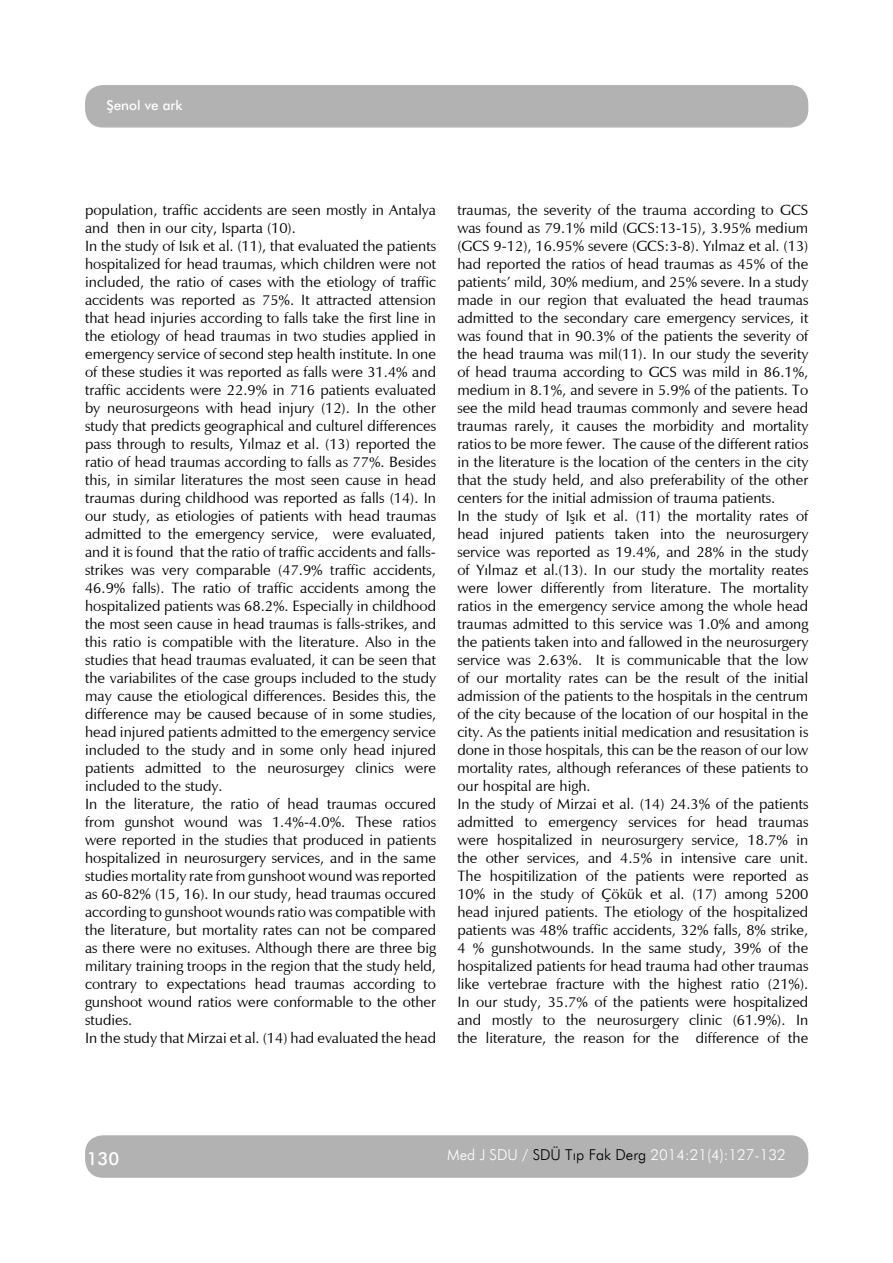
<style>
.page{position:relative;width:893px;height:1263px;background:#fff}
.page>*{position:absolute;margin:0;border:0;box-sizing:border-box;transform-origin:0 0}
.t1{font:500 18px "Futura BT";color:#fff}
.t2{font:15px/18px "Zapf Humanist 601 BT";color:#000}
.t3{font:300 15px "Futura BT";color:#fff}
.t4{font:500 13.5px "Futura BT";color:#fff}
.s1{color:#000}
</style>
<div class="page">
<div style="left:85px;top:85px;width:723px;height:43px;background:#b2b2b2;border-radius:18px"></div>
<div style="left:85px;top:1135px;width:723px;height:43px;background:#b2b2b2;border-radius:18px"></div>
<p class="t4" style="left:106px;top:97px;width:78px">Şenol ve ark</p>
<p class="t2" style="left:85px;top:201px;width:352px">population, traffic accidents are seen mostly in Antalya and then in our city, Isparta (10).<br>In the study of Isık et al. (11), that evaluated the patients hospitalized for head traumas, which children were not included, the ratio of cases with the etiology of traffic accidents was reported as 75%. It attracted attension that head injuries according to falls take the first line in the etiology of head traumas in two studies applied in emergency service of second step health institute. In one of these studies it was reported as falls were 31.4% and traffic accidents were 22.9% in 716 patients evaluated by neurosurgeons with head injury (12). In the other study that predicts geographical and culturel differences pass through to results, Yılmaz et al. (13) reported the ratio of head traumas according to falls as 77%. Besides this, in similar literatures the most seen cause in head traumas during childhood was reported as falls (14). In our study, as etiologies of patients with head traumas admitted to the emergency service, were evaluated, and it is found that the ratio of traffic accidents and falls&shy;strikes was very comparable (47.9% traffic accidents, 46.9% falls). The ratio of traffic accidents among the hospitalized patients was 68.2%. Especially in childhood the most seen cause in head traumas is falls-strikes, and this ratio is compatible with the literature. Also in the studies that head traumas evaluated, it can be seen that the variabilites of the case groups included to the study may cause the etiological differences. Besides this, the difference may be caused because of in some studies, head injured patients admitted to the emergency service included to the study and in some only head injured patients admitted to the neurosurgey clinics were included to the study.<br>In the literature, the ratio of head traumas occured from gunshot wound was 1.4%-4.0%. These ratios were reported in the studies that produced in patients hospitalized in neurosurgery services, and in the same studies mortality rate from gunshoot wound was reported as 60-82% (15, 16). In our study, head traumas occured according to gunshoot wounds ratio was compatible with the literature, but mortality rates can not be compared as there were no exituses. Although there are three big military training troops in the region that the study held, contrary to expectations head traumas according to gunshoot wound ratios were conformable to the other studies.<br>In the study that Mirzai et al. (14) had evaluated the head</p>
<p class="t2" style="left:457px;top:201px;width:352px">traumas, the severity of the trauma according to GCS was found as 79.1% mild (GCS:13-15), 3.95% medium (GCS 9-12), 16.95% severe (GCS:3-8). Yılmaz et al. (13) had reported the ratios of head traumas as 45% of the patients’ mild, 30% medium, and 25% severe. In a study made in our region that evaluated the head traumas admitted to the secondary care emergency services, it was found that in 90.3% of the patients the severity of the head trauma was mil(11). In our study the severity of head trauma according to GCS was mild in 86.1%, medium in 8.1%, and severe in 5.9% of the patients. To see the mild head traumas commonly and severe head traumas rarely, it causes the morbidity and mortality ratios to be more fewer. The cause of the different ratios in the literature is the location of the centers in the city that the study held, and also preferability of the other centers for the initial admission of trauma patients.<br>In the study of Işık et al. (11) the mortality rates of head injured patients taken into the neurosurgery service was reported as 19.4%, and 28% in the study of Yılmaz et al.(13). In our study the mortality reates were lower differently from literature. The mortality ratios in the emergency service among the whole head traumas admitted to this service was 1.0% and among the patients taken into and fallowed in the neurosurgery service was 2.63%. It is communicable that the low of our mortality rates can be the result of the initial admission of the patients to the hospitals in the centrum of the city because of the location of our hospital in the city. As the patients initial medication and resusitation is done in those hospitals, this can be the reason of our low mortality rates, although referances of these patients to our hospital are high.<br>In the study of Mirzai et al. (14) 24.3% of the patients admitted to emergency services for head traumas were hospitalized in neurosurgery service, 18.7% in the other services, and 4.5% in intensive care unit.<br>The hospitilization of the patients were reported as 10% in the study of Çökük et al. (17) among 5200 head injured patients. The etiology of the hospitalized patients was 48% traffic accidents, 32% falls, 8% strike, 4 % gunshotwounds. In the same study, 39% of the hospitalized patients for head trauma had other traumas like vertebrae fracture with the highest ratio (21%).<br>In our study, 35.7% of the patients were hospitalized and mostly to the neurosurgery clinic (61.9%). In the literature, the reason for the difference of the</p>
<p class="t1" style="left:87px;top:1148px;width:34px">130</p>
<p class="t3" style="left:447px;top:1146px;width:340px">Med J SDU / <span class="s1">SDÜ Tıp Fak Derg</span> 2014:21(4):127-132</p>
</div>
